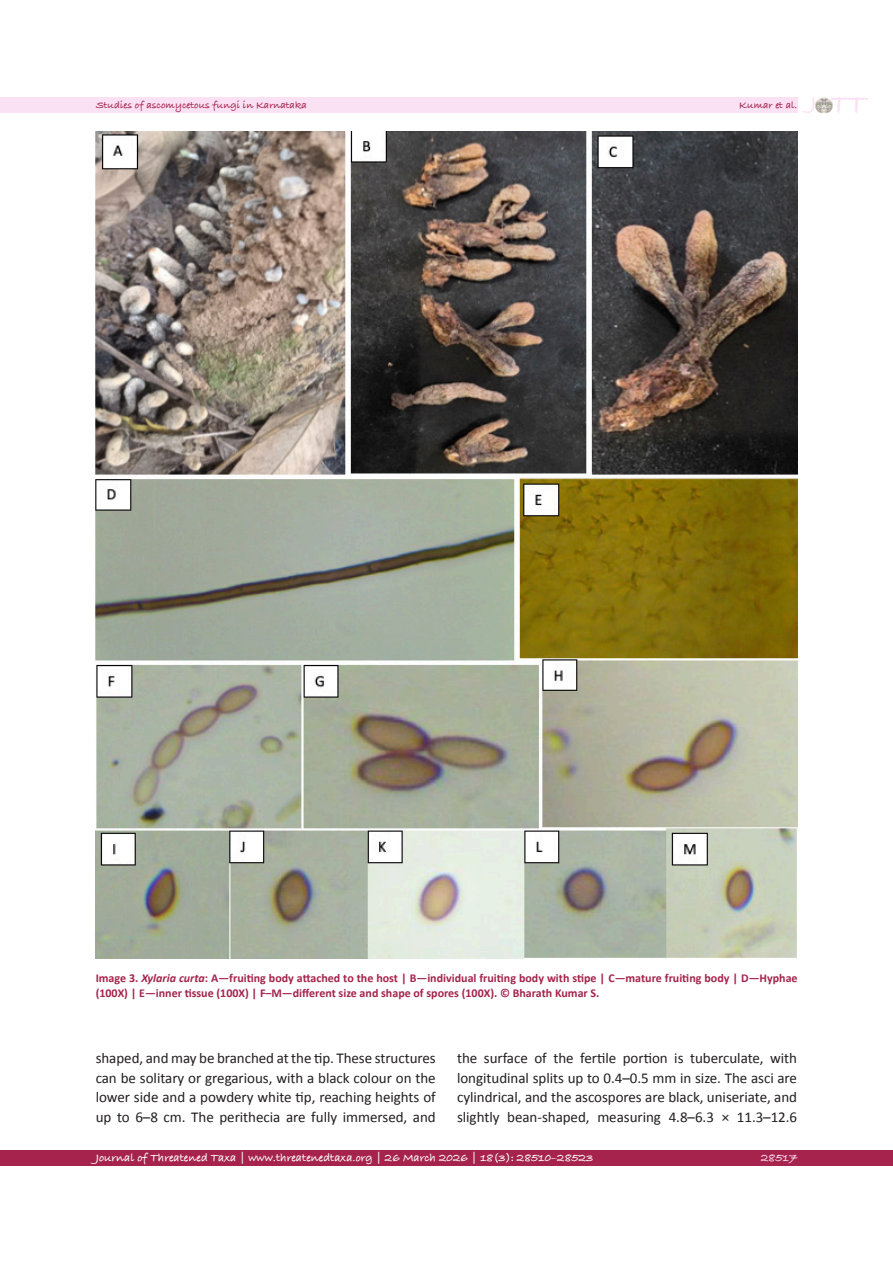
<style>
.page{position:relative;width:893px;height:1263px;background:#fff}
.page>*{position:absolute;margin:0;border:0;box-sizing:border-box;transform-origin:0 0}
.t1{font:700 28.95px "Bradley Hand ITCTT";color:#fbe1f4}
.t2{font:15px/19.5px "Calibri";letter-spacing:-.005em;color:#231f20;text-align:justify}
.t3{font:12px/14.4px "Calibri Bold 2";color:#a5234c}
.t4{font:700 12px "Bradley Hand ITCTT";color:#fff}
.t5{font:700 12px "Bradley Hand ITCTT";color:#fbe1f4}
.t6{font:700 10.5px "Bradley Hand ITCTT";color:#a5234c}
.s1{font-family:"Calibri";font-weight:700;font-style:italic}
</style>
<div class="page">
<div style="left:0;top:97px;width:797px;height:16px;background:#fbe1f4"></div>
<div style="left:0;top:1150px;width:893px;height:16px;background:#a5234c"></div>
<img style="left:815px;top:97px;width:17px;height:16px">
<img style="left:95px;top:132px;width:702px;height:826px">
<h1 class="t1" style="left:811px;top:82px;width:57px"><sup>J</sup> TT</h1>
<p class="t6" style="left:96px;top:97px;width:212px">Studies of ascomycetous fungi in Karnataka</p>
<p class="t6" style="left:739px;top:97px;width:60px">Kumar et al.</p>
<p class="t3" style="left:96px;top:971px;width:703px">Image 3. <span class="s1">Xylaria curta</span>: A—fruiting body attached to the host | B—individual fruiting body with stipe | C—mature fruiting body | D—Hyphae (100X) | E—inner tissue (100X) | F–M—different size and shape of spores (100X). © Bharath Kumar S.</p>
<p class="t2" style="left:96px;top:1049px;width:342px">shaped, and may be branched at the tip. These structures can be solitary or gregarious, with a black colour on the lower side and a powdery white tip, reaching heights of up to 6–8 cm. The perithecia are fully immersed, and</p>
<p class="t2" style="left:457px;top:1049px;width:342px">the surface of the fertile portion is tuberculate, with longitudinal splits up to 0.4–0.5 mm in size. The asci are cylindrical, and the ascospores are black, uniseriate, and slightly bean-shaped, measuring 4.8–6.3 × 11.3–12.6</p>
<p class="t4" style="left:96px;top:1149px;width:499px">Journal of Threatened Taxa | www.threatenedtaxa.org | 26 March 2026 | 18(3): 28510–28523</p>
<p class="t5" style="left:761px;top:1149px;width:38px">28517</p>
</div>
